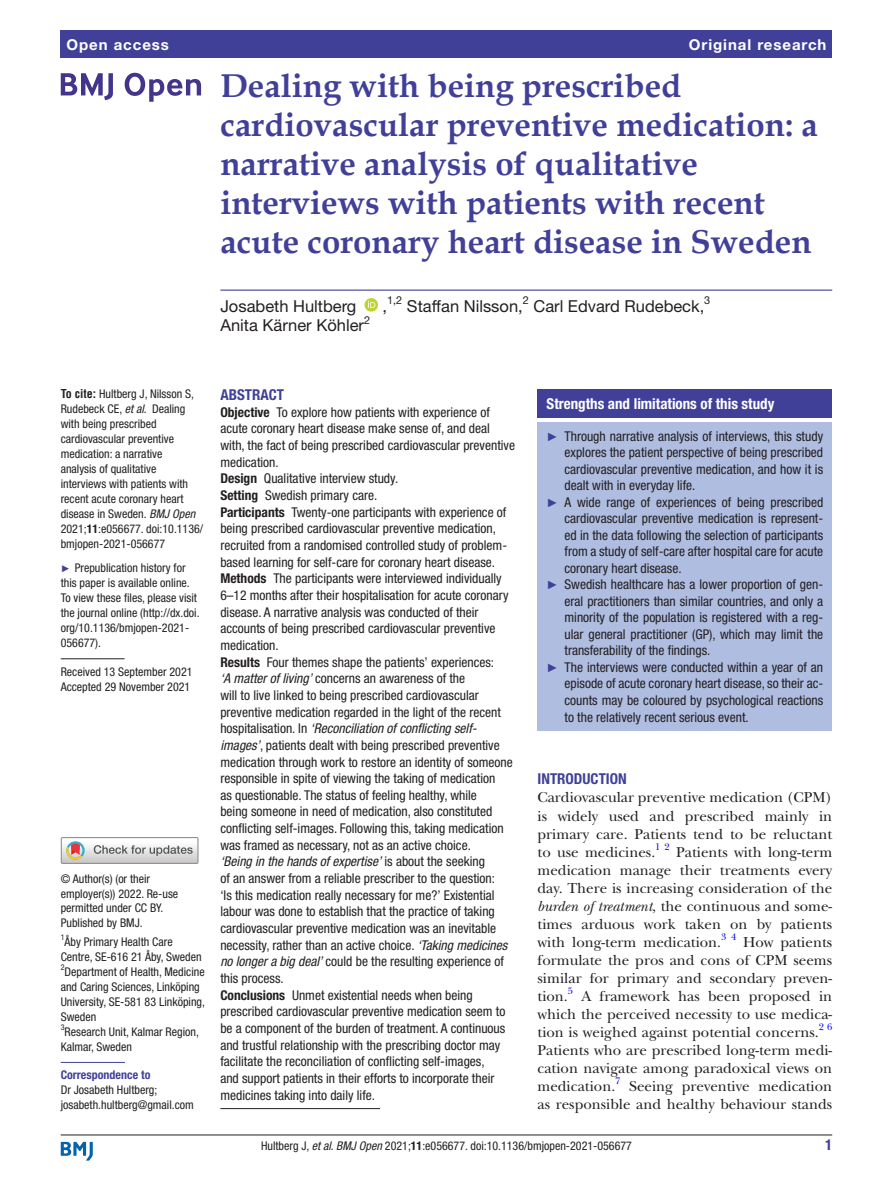
<style>
.page{position:relative;width:893px;height:1191px;background:#fff}
.page>*{position:absolute;margin:0;border:0;box-sizing:border-box;transform-origin:0 0}
.t1{font:700 33px/39px "Book Antiqua";color:#414099}
.t2{font:16.5px "Helvetica Neue LT Std";color:#231f20}
.t3{font:15px/18px "New Baskerville";color:#231f20;text-align:justify}
.t4{font:700 condensed 15px "Helvetica Neue LT Std";color:#fff}
.t5{font:700 15px "Helvetica Neue LT Std";letter-spacing:.065em;color:#fff}
.t6{font:700 condensed 15px "Helvetica Neue LT Std";color:#414099}
.t7{font:condensed 13.5px/16.6px "Helvetica Neue LT Std";color:#231f20}
.t8{font:condensed 12px/15px "Helvetica Neue LT Std";color:#231f20}
.t9{font:700 condensed 12px "Helvetica Neue LT Std";color:#414099}
.t10{font:10.95px "Helvetica Neue LT Std";color:#231f20}
.t11{font:9.9px "New Baskerville";color:#00f}
.t12{font:condensed 7.95px "Helvetica Neue LT Std";color:#231f20}
.s1{font-family:"Helvetica LT Std";font-weight:700}
.s2{font-style:italic}
.s3{font-weight:700}
.s4{font-family:"Arial";font-stretch:normal;font-size:9.75px;color:#414099}
.s5{font-family:"Arial";font-stretch:normal;font-size:12px;color:#414099}
</style>
<div class="page">
<hr style="left:61px;top:1134px;width:771px;height:1px;background:#231f20">
<svg style="left:61px;top:1141px;width:32px;height:19px"></svg>
<div style="left:61px;top:31px;width:771px;height:27px;background:#414099"></div>
<hr style="left:220px;top:289px;width:612px;height:2px;background:#414099">
<svg style="left:364px;top:298px;width:14px;height:14px"></svg>
<hr style="left:61px;top:658px;width:64px;height:1px;background:#231f20">
<hr style="left:61px;top:1062px;width:64px;height:1px;background:#414099">
<svg style="left:61px;top:73px;width:52px;height:27px"></svg>
<svg style="left:125px;top:73px;width:76px;height:29px"></svg>
<div style="left:61px;top:837px;width:138px;height:27px;border:1px solid #969090"></div>
<svg style="left:61px;top:837px;width:137px;height:26px"></svg>
<hr style="left:220px;top:1108px;width:160px;height:1px;background:#231f20">
<div style="left:538px;top:389px;width:294px;height:29px;background:#414099"></div>
<div style="left:538px;top:422px;width:294px;height:308px;background:#afbde1"></div>
<p class="t5" style="left:66px;top:35px;width:104px">Open access</p>
<p class="t5" style="left:689px;top:35px;width:139px">Original research</p>
<h1 class="t1" style="left:220px;top:66px;width:599px">Dealing with being prescribed cardiovascular preventive medication: a narrative analysis of qualitative interviews with patients with recent acute coronary heart disease in Sweden</h1>
<p class="t2" style="left:220px;top:296px;width:137px">Josabeth Hultberg</p>
<p class="t2" style="left:383px;top:296px;width:6px">,</p>
<p class="t10" style="left:387px;top:294px;width:17px">1,2</p>
<p class="t2" style="left:407px;top:296px;width:117px">Staffan Nilsson,</p>
<p class="t10" style="left:523px;top:294px;width:8px">2</p>
<p class="t2" style="left:533px;top:296px;width:172px">Carl Edvard Rudebeck,</p>
<p class="t10" style="left:704px;top:294px;width:8px">3</p>
<p class="t2" style="left:220px;top:315px;width:145px">Anita Kärner Köhler</p>
<p class="t10" style="left:364px;top:313px;width:8px">2</p>
<p class="t8" style="left:61px;top:386px;width:144px"><span class="s1">To cite:</span> Hultberg J, Nilsson S,<br>Rudebeck CE, <span class="s2">et al</span>. Dealing with being prescribed cardiovascular preventive medication: a narrative<br>analysis of qualitative interviews with patients with recent acute coronary heart disease in Sweden. <span class="s2">BMJ Open<br></span>2021;<span class="s3">11</span>:e056677. doi:10.1136/ bmjopen-2021-056677</p>
<p class="t8" style="left:61px;top:560px;width:140px"><span class="s4">►</span> Prepublication history for this paper is available online.<br>To view these files, please visit the journal online (http://dx.doi. org/10.1136/bmjopen-2021-<br>056677).</p>
<p class="t8" style="left:61px;top:664px;width:133px">Received 13 September 2021<br>Accepted 29 November 2021</p>
<p class="t8" style="left:61px;top:872px;width:119px;line-height:14.4px">© Author(s) (or their employer(s)) 2022. Re-use permitted under CC BY.<br>Published by BMJ.</p>
<p class="t12" style="left:61px;top:933px;width:5px">1</p>
<p class="t8" style="left:61px;top:934px;width:142px;text-indent:4px">Åby Primary Health Care<br>Centre, SE-616 21 Åby, Sweden</p>
<p class="t12" style="left:61px;top:963px;width:5px">2</p>
<p class="t8" style="left:61px;top:964px;width:146px;text-indent:4px">Department of Health, Medicine and Caring Sciences, Linköping<br>University, SE-581 83 Linköping,<br>Sweden<br><sup>3</sup>Research Unit, Kalmar Region,<br>Kalmar, Sweden</p>
<p class="t9" style="left:61px;top:1067px;width:91px">Correspondence to</p>
<p class="t8" style="left:61px;top:1082px;width:135px">Dr Josabeth Hultberg; josabeth.hultberg@gmail.com</p>
<p class="t6" style="left:220px;top:386px;width:65px">ABSTRACT</p>
<p class="t7" style="left:220px;top:403px;width:296px"><span class="s3">Objective</span> To explore how patients with experience of acute coronary heart disease make sense of, and deal with, the fact of being prescribed cardiovascular preventive medication.<br><span class="s3">Design</span> Qualitative interview study.<br><span class="s3">Setting</span> Swedish primary care.<br><span class="s3">Participants</span> Twenty-one participants with experience of being prescribed cardiovascular preventive medication, recruited from a randomised controlled study of problem&shy;based learning for self-care for coronary heart disease.<br><span class="s3">Methods</span> The participants were interviewed individually 6–12 months after their hospitalisation for acute coronary disease. A narrative analysis was conducted of their accounts of being prescribed cardiovascular preventive medication.<br><span class="s3">Results</span> Four themes shape the patients’ experiences:<br><span class="s2">‘A matter of living’</span> concerns an awareness of the<br>will to live linked to being prescribed cardiovascular preventive medication regarded in the light of the recent hospitalisation. In <span class="s2">‘Reconciliation of conflicting self&shy;images’</span>, patients dealt with being prescribed preventive medication through work to restore an identity of someone responsible in spite of viewing the taking of medication<br>as questionable. The status of feeling healthy, while<br>being someone in need of medication, also constituted conflicting self-images. Following this, taking medication was framed as necessary, not as an active choice.<br><span class="s2">‘Being in the hands of expertise’</span> is about the seeking<br>of an answer from a reliable prescriber to the question:<br>‘Is this medication really necessary for me?’ Existential labour was done to establish that the practice of taking cardiovascular preventive medication was an inevitable necessity, rather than an active choice. <span class="s2">‘Taking medicines no longer a big deal’</span> could be the resulting experience of this process.<br><span class="s3">Conclusions</span> Unmet existential needs when being prescribed cardiovascular preventive medication seem to be a component of the burden of treatment. A continuous and trustful relationship with the prescribing doctor may facilitate the reconciliation of conflicting self-images,<br>and support patients in their efforts to incorporate their medicines taking into daily life.</p>
<p class="t4" style="left:547px;top:395px;width:229px">Strengths and limitations of this study</p>
<p class="t7" style="left:547px;top:428px;width:278px"><span class="s5">►</span> Through narrative analysis of interviews, this study</p>
<p class="t7" style="left:565px;top:444px;width:260px">explores the patient perspective of being prescribed</p>
<p class="t7" style="left:565px;top:461px;width:260px">cardiovascular preventive medication, and how it is</p>
<p class="t7" style="left:565px;top:477px;width:132px">dealt with in everyday life.</p>
<p class="t7" style="left:547px;top:494px;width:278px"><span class="s5">►</span> A wide range of experiences of being prescribed</p>
<p class="t7" style="left:565px;top:510px;width:260px">cardiovascular preventive medication is represent-</p>
<p class="t7" style="left:565px;top:527px;width:260px">ed in the data following the selection of participants</p>
<p class="t7" style="left:565px;top:543px;width:260px">from a study of self-care after hospital care for acute</p>
<p class="t7" style="left:565px;top:560px;width:119px">coronary heart disease.</p>
<p class="t7" style="left:547px;top:576px;width:278px"><span class="s5">►</span> Swedish healthcare has a lower proportion of gen-</p>
<p class="t7" style="left:565px;top:593px;width:260px">eral practitioners than similar countries, and only a</p>
<p class="t7" style="left:565px;top:609px;width:260px">minority of the population is registered with a reg-</p>
<p class="t7" style="left:565px;top:626px;width:260px">ular general practitioner (GP), which may limit the</p>
<p class="t7" style="left:565px;top:642px;width:147px">transferability of the findings.</p>
<p class="t7" style="left:547px;top:659px;width:278px"><span class="s5">►</span> The interviews were conducted within a year of an</p>
<p class="t7" style="left:565px;top:675px;width:260px">episode of acute coronary heart disease, so their ac-</p>
<p class="t7" style="left:565px;top:692px;width:260px">counts may be coloured by psychological reactions</p>
<p class="t7" style="left:565px;top:708px;width:186px">to the relatively recent serious event.</p>
<p class="t6" style="left:538px;top:770px;width:91px">INTRODUCTION</p>
<p class="t3" style="left:538px;top:788px;width:296px">Cardiovascular preventive medication (CPM) is widely used and prescribed mainly in primary care. Patients tend to be reluctant to use medicines.<sup>1</sup> <sup>2</sup> Patients with long-term medication manage their treatments every day. There is increasing consideration of the <span class="s2">burden of treatment</span>, the continuous and some&shy;times arduous work taken on by patients with long-term medication.</p>
<p class="t11" style="left:721px;top:931px;width:17px">3 4</p>
<p class="t3" style="left:538px;top:933px;width:296px;text-indent:206px">How patients formulate the pros and cons of CPM seems similar for primary and secondary preven&shy;tion.<sup>5</sup> A framework has been proposed in which the perceived necessity to use medica&shy;tion is weighed against potential concerns.</p>
<p class="t11" style="left:819px;top:1021px;width:15px">2 6</p>
<p class="t3" style="left:538px;top:1041px;width:296px">Patients who are prescribed long-term medi&shy;cation navigate among paradoxical views on medication.</p>
<p class="t11" style="left:615px;top:1075px;width:7px">7</p>
<p class="t3" style="left:538px;top:1077px;width:296px;text-align:right">Seeing preventive medication<br>as responsible and healthy behaviour stands</p>
<p class="t8" style="left:261px;top:1137px;width:372px">Hultberg J, <span class="s2">et al</span>. <span class="s2">BMJ Open</span> 2021;<span class="s3">11</span>:e056677. doi:10.1136/bmjopen-2021-056677</p>
<p class="t6" style="left:825px;top:1135px;width:9px">1</p>
</div>
